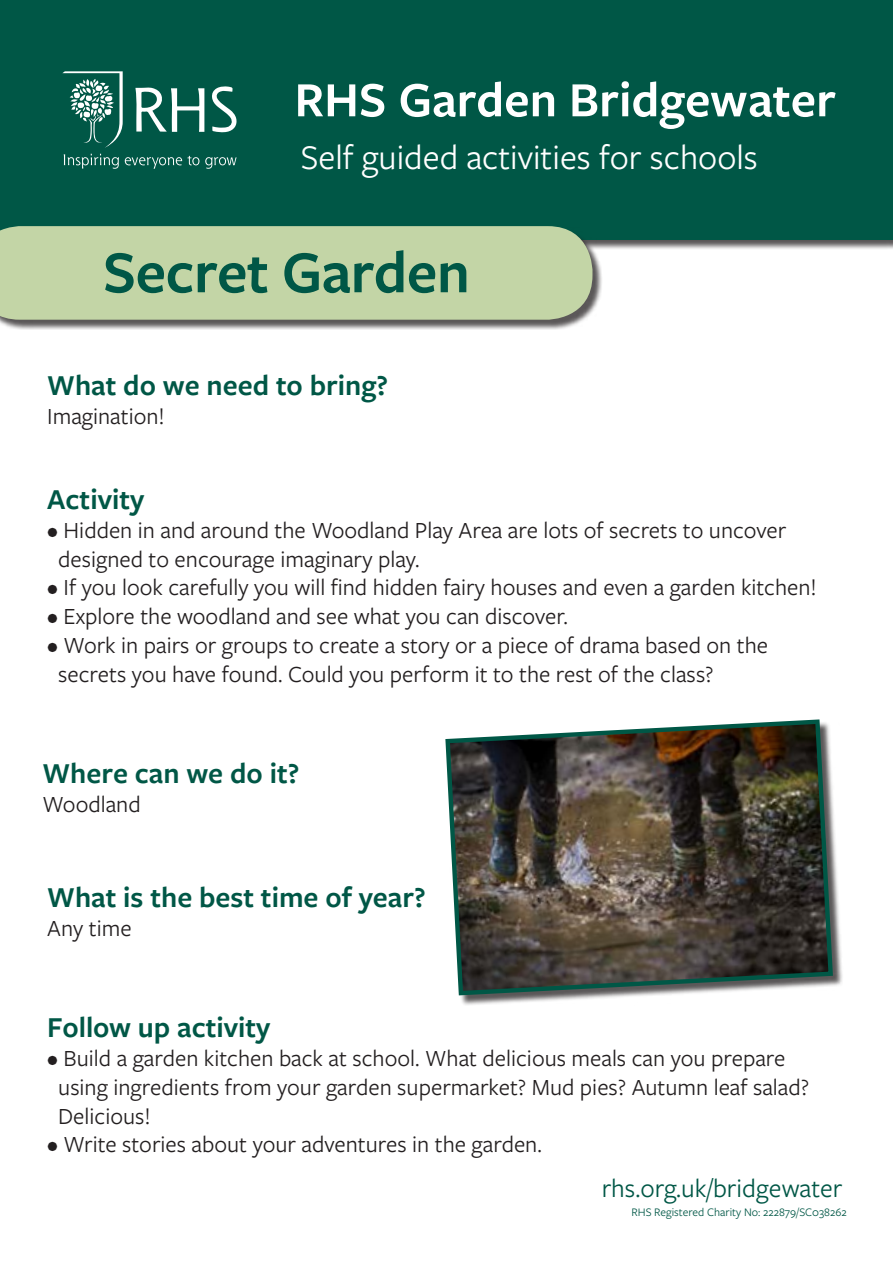
<style>
.page{position:relative;width:893px;height:1263px;background:#fff}
.page>*{position:absolute;margin:0;border:0;box-sizing:border-box;transform-origin:0 0}
.t1{font:600 61.5px "Freight Sans Pro";letter-spacing:-.01em;color:#005746}
.t2{font:600 51px "Freight Sans Pro";color:#fff}
.t3{font:36px "Freight Sans Pro";color:#fff}
.t4{font:600 30px "Freight Sans Pro";color:#005746}
.t5{font:27px "Freight Sans Pro";color:#005746}
.t6{font:24px/28.8px "Freight Sans Pro";color:#231f20}
.t7{font:12px "Freight Sans Pro";color:#005746}
</style>
<div class="page">
<div style="left:0;top:0;width:893px;height:239px;background:#005746"></div>
<div style="left:0;top:227px;width:603px;height:103px;background:#231f20;opacity:.75"></div>
<div style="left:0;top:226px;width:592px;height:94px;background:#c3d5a6"></div>
<div style="left:447px;top:721px;width:396px;height:285px;background:#231f20;opacity:.75"></div>
<img style="left:445px;top:719px;width:390px;height:279px">
<svg style="left:62px;top:71px;width:61px;height:77px"></svg>
<svg style="left:135px;top:87px;width:69px;height:45px"></svg>
<svg style="left:212px;top:86px;width:25px;height:47px"></svg>
<svg style="left:64px;top:154px;width:55px;height:15px"></svg>
<svg style="left:125px;top:156px;width:74px;height:13px"></svg>
<svg style="left:205px;top:157px;width:32px;height:12px"></svg>
<h2 class="t2" style="left:294px;top:65px;width:543px">RHS Garden Bridgewater</h2>
<h3 class="t3" style="left:301px;top:134px;width:458px">Self guided activities for schools</h3>
<h1 class="t1" style="left:103px;top:230px;width:368px">Secret Garden</h1>
<p class="t4" style="left:47px;top:365px;width:342px">What do we need to bring?</p>
<p class="t6" style="left:47px;top:401px;width:119px">Imagination!</p>
<p class="t4" style="left:47px;top:479px;width:99px">Activity</p>
<p class="t6" style="left:58px;top:514px;width:730px;text-indent:-11px">• Hidden in and around the Woodland Play Area are lots of secrets to uncover designed to encourage imaginary play.</p>
<p class="t6" style="left:47px;top:572px;width:771px">• If you look carefully you will find hidden fairy houses and even a garden kitchen!</p>
<p class="t6" style="left:47px;top:601px;width:522px">• Explore the woodland and see what you can discover.</p>
<p class="t6" style="left:58px;top:630px;width:711px;text-indent:-11px">• Work in pairs or groups to create a story or a piece of drama based on the secrets you have found. Could you perform it to the rest of the class?</p>
<p class="t4" style="left:43px;top:753px;width:258px">Where can we do it?</p>
<p class="t6" style="left:43px;top:789px;width:100px">Woodland</p>
<p class="t4" style="left:47px;top:877px;width:380px">What is the best time of year?</p>
<p class="t6" style="left:47px;top:912px;width:86px">Any time</p>
<p class="t4" style="left:47px;top:1007px;width:225px">Follow up activity</p>
<p class="t6" style="left:58px;top:1043px;width:752px;text-indent:-11px">• Build a garden kitchen back at school. What delicious meals can you prepare using ingredients from your garden supermarket? Mud pies? Autumn leaf salad?<br>Delicious!</p>
<p class="t6" style="left:47px;top:1129px;width:496px">• Write stories about your adventures in the garden.</p>
<p class="t5" style="left:602px;top:1170px;width:242px">rhs.org.uk/bridgewater</p>
<p class="t7" style="left:631px;top:1204px;width:217px">RHS Registered Charity No: 222879/SC038262</p>
</div>
